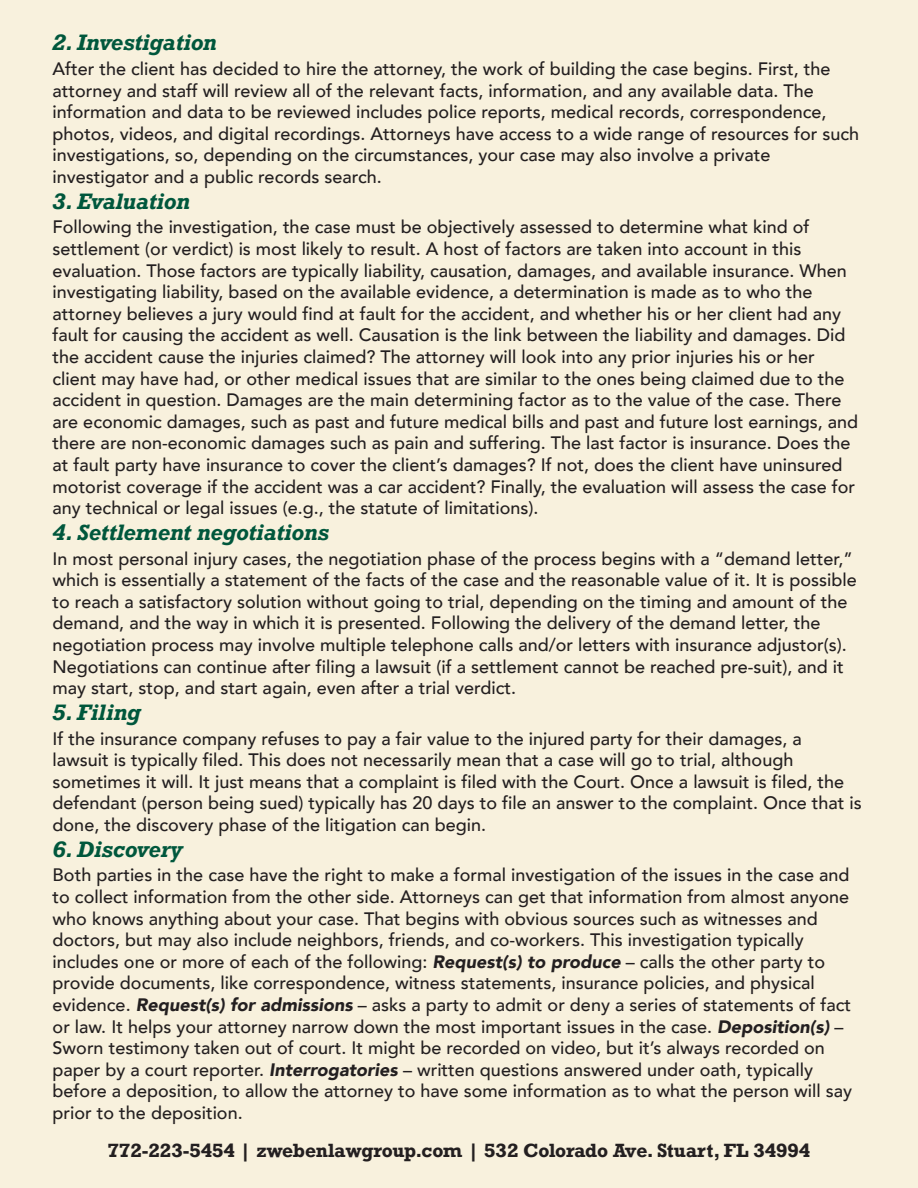
<style>
.page{position:relative;width:918px;height:1188px;background:#f8f1dd}
.page>*{position:absolute;margin:0;border:0;box-sizing:border-box;transform-origin:0 0}
.t1{font:italic 700 21px "Rockwell";letter-spacing:-.01em;color:#00573c}
.t2{font:500 18px/21.6px "Avenir";color:#231f20}
.t3{font:700 18px "Rockwell";color:#231f20}
.s1{font-weight:900;font-style:italic}
</style>
<div class="page">
<p class="t1" style="left:53px;top:35px;width:166px">2. Investigation</p>
<p class="t2" style="left:53px;top:60px;width:808px">After the client has decided to hire the attorney, the work of building the case begins. First, the attorney and staff will review all of the relevant facts, information, and any available data. The information and data to be reviewed includes police reports, medical records, correspondence, photos, videos, and digital recordings. Attorneys have access to a wide range of resources for such investigations, so, depending on the circumstances, your case may also involve a private investigator and a public records search.</p>
<p class="t1" style="left:53px;top:193px;width:139px">3. Evaluation</p>
<p class="t2" style="left:53px;top:218px;width:807px">Following the investigation, the case must be objectively assessed to determine what kind of settlement (or verdict) is most likely to result. A host of factors are taken into account in this evaluation. Those factors are typically liability, causation, damages, and available insurance. When investigating liability, based on the available evidence, a determination is made as to who the attorney believes a jury would find at fault for the accident, and whether his or her client had any fault for causing the accident as well. Causation is the link between the liability and damages. Did the accident cause the injuries claimed? The attorney will look into any prior injuries his or her client may have had, or other medical issues that are similar to the ones being claimed due to the accident in question. Damages are the main determining factor as to the value of the case. There are economic damages, such as past and future medical bills and past and future lost earnings, and there are non-economic damages such as pain and suffering. The last factor is insurance. Does the at fault party have insurance to cover the client’s damages? If not, does the client have uninsured motorist coverage if the accident was a car accident? Finally, the evaluation will assess the case for any technical or legal issues (e.g., the statute of limitations).</p>
<p class="t1" style="left:53px;top:524px;width:278px">4. Settlement negotiations</p>
<p class="t2" style="left:53px;top:549px;width:806px">In most personal injury cases, the negotiation phase of the process begins with a “demand letter,” which is essentially a statement of the facts of the case and the reasonable value of it. It is possible to reach a satisfactory solution without going to trial, depending on the timing and amount of the demand, and the way in which it is presented. Following the delivery of the demand letter, the negotiation process may involve multiple telephone calls and/or letters with insurance adjustor(s).<br>Negotiations can continue after filing a lawsuit (if a settlement cannot be reached pre-suit), and it may start, stop, and start again, even after a trial verdict.</p>
<p class="t1" style="left:53px;top:704px;width:90px">5. Filing</p>
<p class="t2" style="left:53px;top:729px;width:811px">If the insurance company refuses to pay a fair value to the injured party for their damages, a lawsuit is typically filed. This does not necessarily mean that a case will go to trial, although sometimes it will. It just means that a complaint is filed with the Court. Once a lawsuit is filed, the defendant (person being sued) typically has 20 days to file an answer to the complaint. Once that is done, the discovery phase of the litigation can begin.</p>
<p class="t1" style="left:53px;top:841px;width:131px">6. Discovery</p>
<p class="t2" style="left:53px;top:866px;width:801px">Both parties in the case have the right to make a formal investigation of the issues in the case and to collect information from the other side. Attorneys can get that information from almost anyone who knows anything about your case. That begins with obvious sources such as witnesses and doctors, but may also include neighbors, friends, and co-workers. This investigation typically includes one or more of each of the following: <span class="s1">Request(s) to produce</span> – calls the other party to provide documents, like correspondence, witness statements, insurance policies, and physical evidence. <span class="s1">Request(s) for admissions</span> – asks a party to admit or deny a series of statements of fact or law. It helps your attorney narrow down the most important issues in the case. <span class="s1">Deposition(s)</span> – Sworn testimony taken out of court. It might be recorded on video, but it’s always recorded on paper by a court reporter. <span class="s1">Interrogatories</span> – written questions answered under oath, typically before a deposition, to allow the attorney to have some information as to what the person will say prior to the deposition.</p>
<p class="t3" style="left:108px;top:1144px;width:704px">772-223-5454 | zwebenlawgroup.com | 532 Colorado Ave. Stuart, FL 34994</p>
</div>
